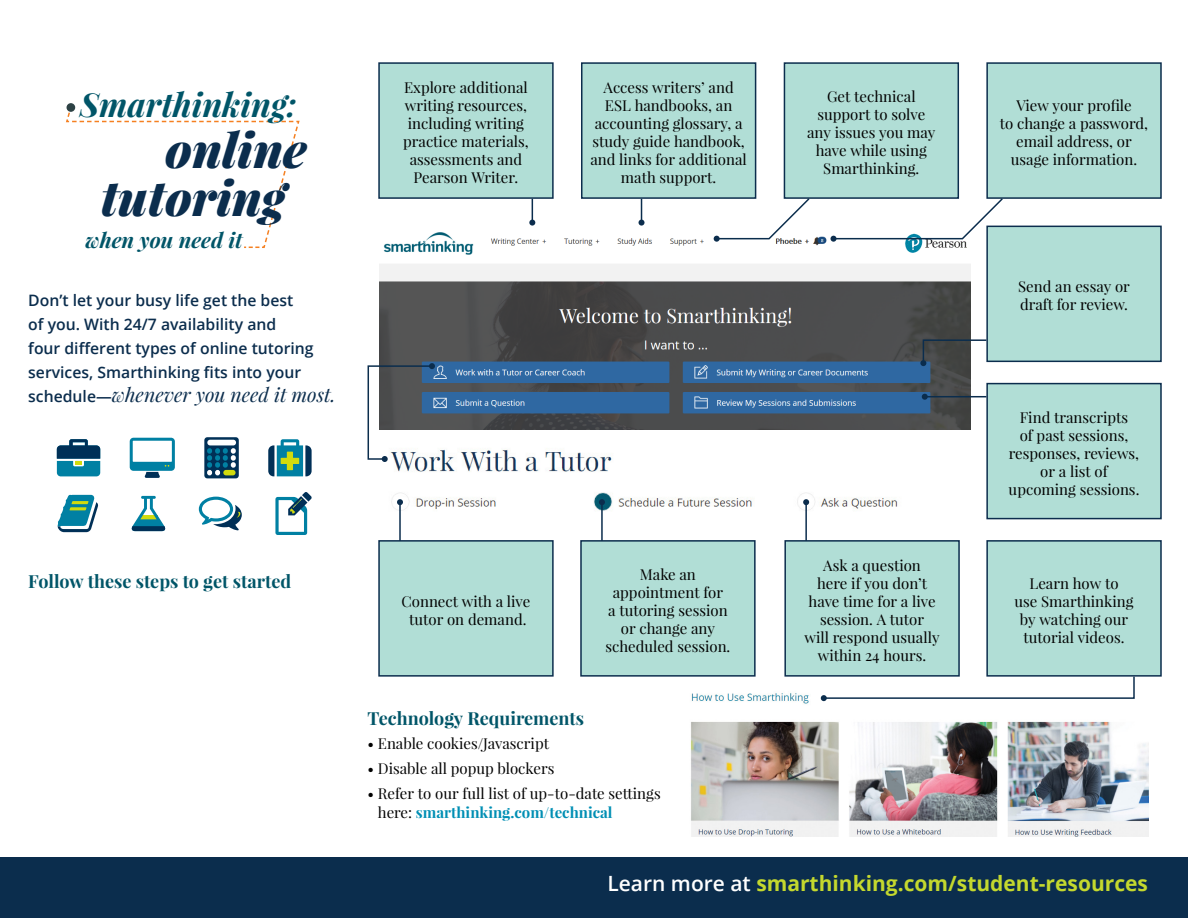
<style>
.page{position:relative;width:1188px;height:918px;background:#fff}
.page>*{position:absolute;margin:0;border:0;box-sizing:border-box;transform-origin:0 0}
.t1{font:italic 900 48px/48px "Playfair Display";color:#0b2d4d}
.t2{font:italic 700 33px "Playfair Display";color:#005568}
.t3{font:700 21px "Open Sans";color:#c4d82e}
.t4{font:italic 700 21px "Playfair Display";color:#005568}
.t5{font:italic 19.5px "Playfair Display";color:#0b2d4d}
.t6{font:700 18px "Playfair Display";color:#005568}
.t7{font:600 15.75px/24px "Open Sans";color:#0b2d4d}
.t8{font:15px/18px "Playfair Display";color:#000;text-align:center}
.s1{font-family:"Open Sans";font-weight:600;font-style:normal;font-size:15.75px}
.s2{font-weight:700;color:#008fb4}
.s3{font-weight:600;color:#fff}
</style>
<div class="page">
<img style="left:380px;top:232px;width:590px;height:198px">
<img style="left:691px;top:693px;width:457px;height:143px">
<img style="left:391px;top:449px;width:507px;height:62px">
<div style="left:0;top:858px;width:1188px;height:60px;background:#0b2d4d"></div>
<div style="left:378px;top:540px;width:176px;height:137px;background:#b1ded6;border:2px solid #0b2d4d"></div>
<hr style="left:399px;top:502px;width:2px;height:39px;background:#0b2d4d">
<svg style="left:397px;top:499px;width:6px;height:6px"></svg>
<div style="left:580px;top:540px;width:176px;height:137px;background:#b1ded6;border:2px solid #0b2d4d"></div>
<hr style="left:601px;top:502px;width:2px;height:39px;background:#0b2d4d">
<svg style="left:599px;top:499px;width:6px;height:6px"></svg>
<div style="left:784px;top:540px;width:176px;height:137px;background:#b1ded6;border:2px solid #0b2d4d"></div>
<hr style="left:805px;top:502px;width:2px;height:39px;background:#0b2d4d">
<svg style="left:803px;top:499px;width:6px;height:6px"></svg>
<svg style="left:821px;top:675px;width:315px;height:26px"></svg>
<div style="left:986px;top:540px;width:176px;height:137px;background:#b1ded6;border:2px solid #0b2d4d"></div>
<div style="left:986px;top:62px;width:176px;height:137px;background:#b1ded6;border:2px solid #0b2d4d"></div>
<div style="left:378px;top:62px;width:176px;height:137px;background:#b1ded6;border:2px solid #0b2d4d"></div>
<div style="left:581px;top:62px;width:175px;height:137px;background:#b1ded6;border:2px solid #0b2d4d"></div>
<div style="left:784px;top:62px;width:175px;height:137px;background:#b1ded6;border:2px solid #0b2d4d"></div>
<div style="left:986px;top:226px;width:176px;height:136px;background:#b1ded6;border:2px solid #0b2d4d"></div>
<div style="left:986px;top:383px;width:176px;height:136px;background:#b1ded6;border:2px solid #0b2d4d"></div>
<hr style="left:925px;top:396px;width:61px;height:1px;background:#0b2d4d">
<svg style="left:922px;top:394px;width:6px;height:6px"></svg>
<svg style="left:920px;top:339px;width:68px;height:27px"></svg>
<svg style="left:831px;top:197px;width:173px;height:45px"></svg>
<svg style="left:714px;top:197px;width:97px;height:45px"></svg>
<svg style="left:639px;top:199px;width:6px;height:27px"></svg>
<svg style="left:529px;top:199px;width:6px;height:27px"></svg>
<svg style="left:367px;top:363px;width:68px;height:99px"></svg>
<svg style="left:66px;top:106px;width:234px;height:142px"></svg>
<div style="left:67px;top:103px;width:8px;height:9px;background:#2d4245;border-radius:50%"></div>
<svg style="left:204px;top:437px;width:35px;height:41px"></svg>
<div style="left:207px;top:440px;width:29px;height:5px;background:#fff;border-radius:3px"></div>
<svg style="left:207px;top:448px;width:29px;height:27px"></svg>
<div style="left:223px;top:470px;width:13px;height:5px;background:#d1db0d;border-radius:3px"></div>
<svg style="left:199px;top:497px;width:43px;height:33px"></svg>
<svg style="left:58px;top:495px;width:40px;height:37px"></svg>
<svg style="left:268px;top:439px;width:44px;height:37px"></svg>
<svg style="left:132px;top:496px;width:33px;height:35px"></svg>
<svg style="left:130px;top:438px;width:45px;height:40px"></svg>
<svg style="left:275px;top:492px;width:37px;height:43px"></svg>
<svg style="left:57px;top:439px;width:43px;height:37px"></svg>
<h2 class="t2" style="left:80px;top:82px;width:219px">Smarthinking:</h2>
<h1 class="t1" style="left:101px;top:124px;width:208px;text-indent:65px">online tutoring</h1>
<h3 class="t4" style="left:85px;top:226px;width:159px">when you need it</h3>
<p class="t7" style="left:28px;top:288px;width:287px">Don’t let your busy life get the best<br>of you. With 24/7 availability and<br>four different types of online tutoring services, Smarthinking fits into your</p>
<h3 class="t5" style="left:28px;top:382px;width:309px"><span class="s1">schedule—</span>whenever you need it most.</h3>
<p class="t6" style="left:28px;top:569px;width:264px">Follow these steps to get started</p>
<p class="t8" style="left:403px;top:78px;width:127px">Explore additional writing resources, including writing practice materials, assessments and<br>Pearson Writer.</p>
<p class="t8" style="left:590px;top:78px;width:158px">Access writers’ and<br>ESL handbooks, an accounting glossary, a study guide handbook, and links for additional math support.</p>
<p class="t8" style="left:807px;top:87px;width:130px">Get technical support to solve any issues you may have while using<br>Smarthinking.</p>
<p class="t8" style="left:402px;top:593px;width:130px">Connect with a live tutor on demand.</p>
<p class="t8" style="left:605px;top:566px;width:127px">Make an appointment for<br>a tutoring session or change any scheduled session.</p>
<p class="t8" style="left:805px;top:557px;width:136px">Ask a question<br>here if you don’t have time for a live session. A tutor<br>will respond usually within 24 hours.</p>
<p class="t6" style="left:368px;top:707px;width:218px">Technology Requirements</p>
<p class="t8" style="left:368px;top:735px;width:183px">• Enable cookies/Javascript</p>
<p class="t8" style="left:368px;top:760px;width:188px">• Disable all popup blockers</p>
<p class="t8" style="left:378px;top:784px;width:284px;line-height:19.5px;text-align:left;text-indent:-10px">• Refer to our full list of up-to-date settings here: <span class="s2">smarthinking.com/technical</span></p>
<p class="t8" style="left:1000px;top:96px;width:150px">View your profile<br>to change a password, email address, or usage information.</p>
<p class="t8" style="left:1018px;top:278px;width:113px;text-align:left">Send an essay or draft for review.</p>
<p class="t8" style="left:1009px;top:408px;width:132px">Find transcripts<br>of past sessions, responses, reviews, or a list of upcoming sessions.</p>
<p class="t8" style="left:1014px;top:574px;width:121px">Learn how to<br>use Smarthinking by watching our tutorial videos.</p>
<h3 class="t3" style="left:607px;top:868px;width:542px"><span class="s3">Learn more at</span> smarthinking.com/student-resources</h3>
</div>
